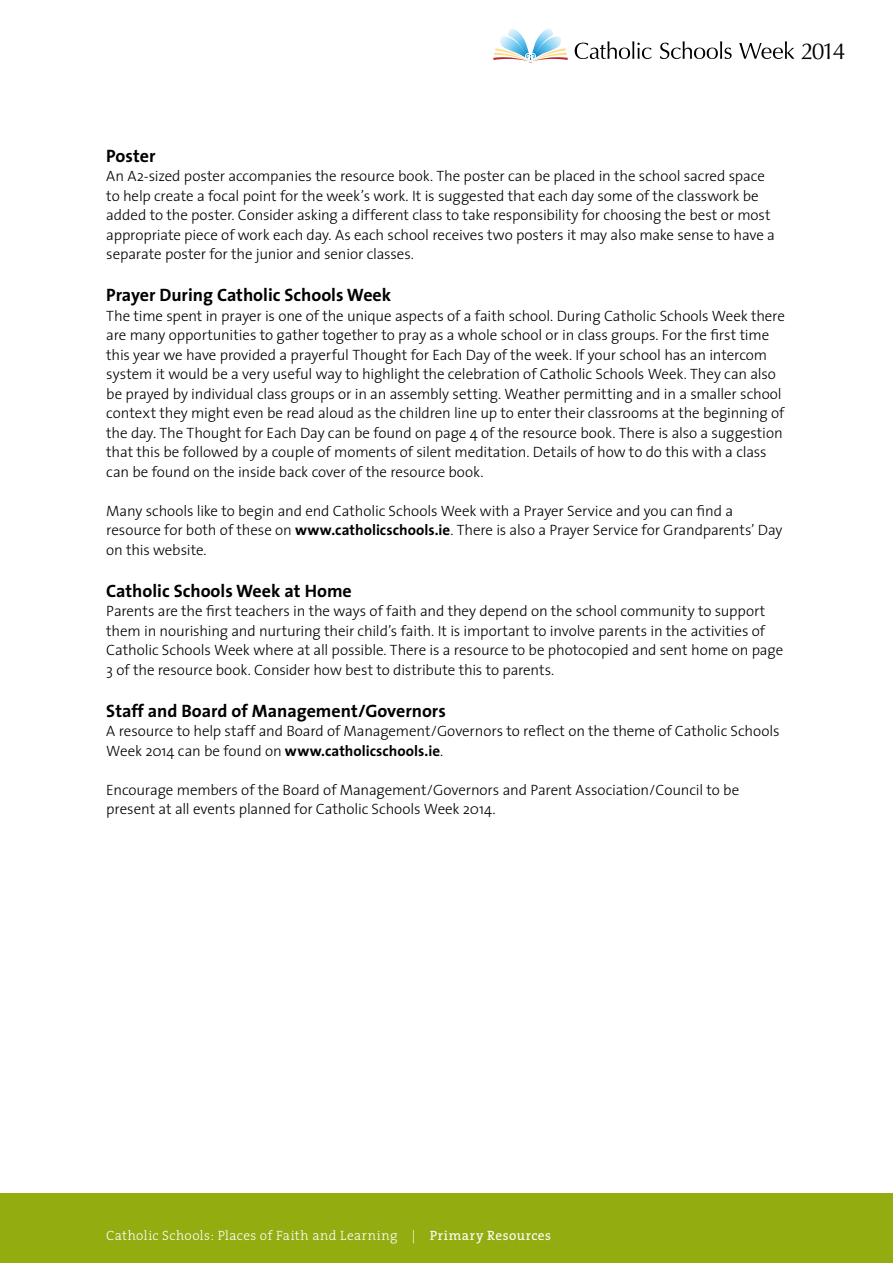
<style>
.page{position:relative;width:893px;height:1263px;background:#fff}
.page>*{position:absolute;margin:0;border:0;box-sizing:border-box;transform-origin:0 0}
.t1{font:23.1px "Optima";color:#000}
.t2{font:700 18px "The Sans";color:#000}
.t3{font:300 15px/19.5px "The Sans";letter-spacing:-.01em;color:#000}
.t4{font:300 13.5px "The Serif";letter-spacing:.03em;color:#fff}
.s1{font-weight:700}
.s2{font-weight:400}
</style>
<div class="page">
<div style="left:0;top:1194px;width:893px;height:69px;background:#93ac0f"></div>
<svg style="left:575px;top:41px;width:76px;height:18px"></svg>
<svg style="left:660px;top:41px;width:72px;height:18px"></svg>
<svg style="left:739px;top:41px;width:55px;height:18px"></svg>
<svg style="left:493px;top:29px;width:75px;height:34px"></svg>
<h1 class="t1" style="left:801px;top:38px;width:46px">2014</h1>
<p class="t2" style="left:106px;top:141px;width:51px">Poster</p>
<p class="t3" style="left:106px;top:166px;width:670px">An A2-sized poster accompanies the resource book. The poster can be placed in the school sacred space to help create a focal point for the week’s work. It is suggested that each day some of the classwork be added to the poster. Consider asking a different class to take responsibility for choosing the best or most appropriate piece of work each day. As each school receives two posters it may also make sense to have a separate poster for the junior and senior classes.</p>
<p class="t2" style="left:106px;top:280px;width:286px">Prayer During Catholic Schools Week</p>
<p class="t3" style="left:106px;top:306px;width:680px">The time spent in prayer is one of the unique aspects of a faith school. During Catholic Schools Week there are many opportunities to gather together to pray as a whole school or in class groups. For the first time this year we have provided a prayerful Thought for Each Day of the week. If your school has an intercom system it would be a very useful way to highlight the celebration of Catholic Schools Week. They can also be prayed by individual class groups or in an assembly setting. Weather permitting and in a smaller school context they might even be read aloud as the children line up to enter their classrooms at the beginning of the day. The Thought for Each Day can be found on page 4 of the resource book. There is also a suggestion that this be followed by a couple of moments of silent meditation. Details of how to do this with a class can be found on the inside back cover of the resource book.</p>
<p class="t3" style="left:106px;top:501px;width:678px">Many schools like to begin and end Catholic Schools Week with a Prayer Service and you can find a resource for both of these on <span class="s1">www.catholicschools.ie</span>. There is also a Prayer Service for Grandparents’ Day on this website.</p>
<p class="t2" style="left:106px;top:576px;width:247px">Catholic Schools Week at Home</p>
<p class="t3" style="left:106px;top:601px;width:678px">Parents are the first teachers in the ways of faith and they depend on the school community to support them in nourishing and nurturing their child’s faith. It is important to involve parents in the activities of Catholic Schools Week where at all possible. There is a resource to be photocopied and sent home on page 3 of the resource book. Consider how best to distribute this to parents.</p>
<p class="t2" style="left:106px;top:696px;width:341px">Staff and Board of Management/Governors</p>
<p class="t3" style="left:106px;top:721px;width:675px">A resource to help staff and Board of Management/Governors to reflect on the theme of Catholic Schools<br>Week 2014 can be found on <span class="s1">www.catholicschools.ie</span>.</p>
<p class="t3" style="left:106px;top:780px;width:634px">Encourage members of the Board of Management/Governors and Parent Association/Council to be present at all events planned for Catholic Schools Week 2014.</p>
<p class="t4" style="left:106px;top:1224px;width:446px">Catholic Schools: Places of Faith and Learning | <span class="s2">Primary Resources</span></p>
</div>
